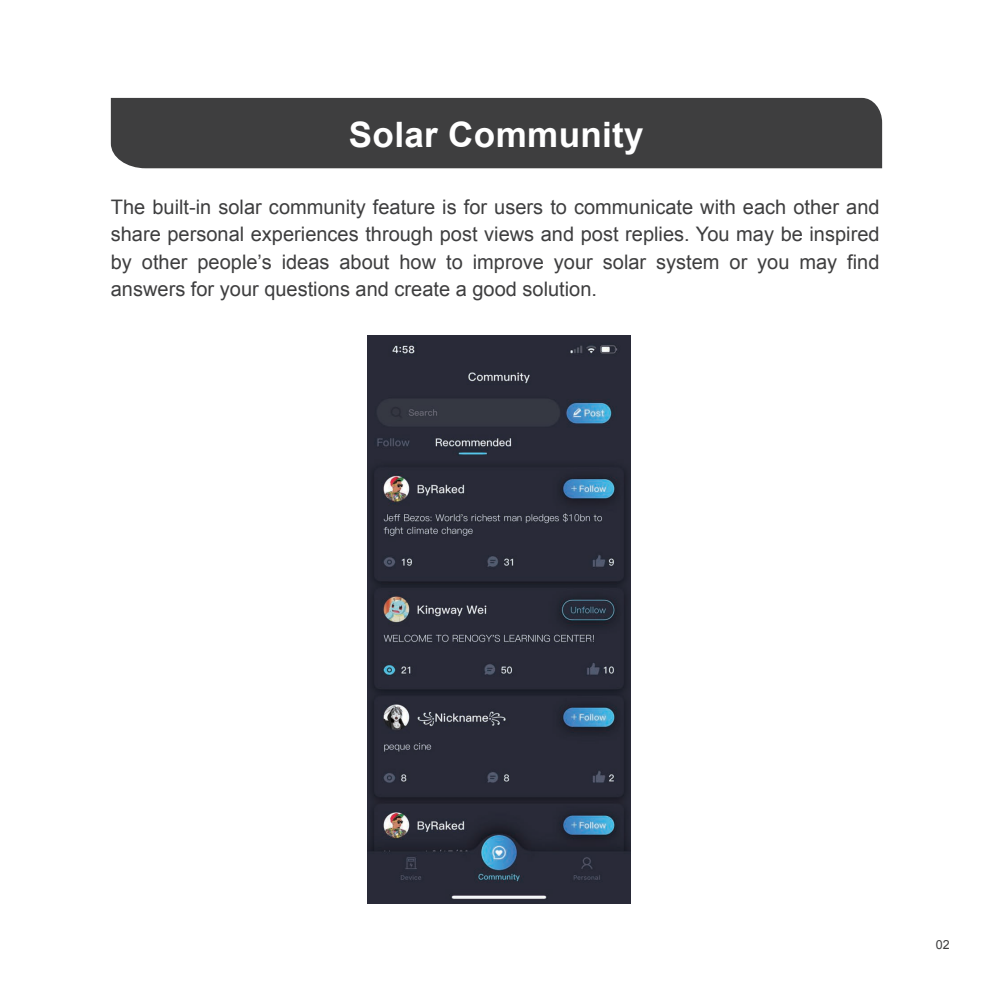
<style>
.page{position:relative;width:993px;height:993px;background:#fff}
.page>*{position:absolute;margin:0;border:0;box-sizing:border-box;transform-origin:0 0}
.t1{font:700 35px "Arial";letter-spacing:.01em;color:#fff}
.t2{font:20px/27.5px "Arial";color:#3e3e3f;text-align:justify}
.t3{font:12.5px "Arial";color:#3e3e3f}
</style>
<div class="page">
<div style="left:111px;top:98px;width:770px;height:70px;background:#3e3e3f"></div>
<img style="left:368px;top:335px;width:262px;height:567px">
<h1 class="t1" style="left:349px;top:111px;width:296px">Solar Community</h1>
<p class="t2" style="left:111px;top:193px;width:770px">The built-in solar community feature is for users to communicate with each other and share personal experiences through post views and post replies. You may be inspired by other people’s ideas about how to improve your solar system or you may find answers for your questions and create a good solution.</p>
<p class="t3" style="left:935px;top:936px;width:15px">02</p>
</div>
